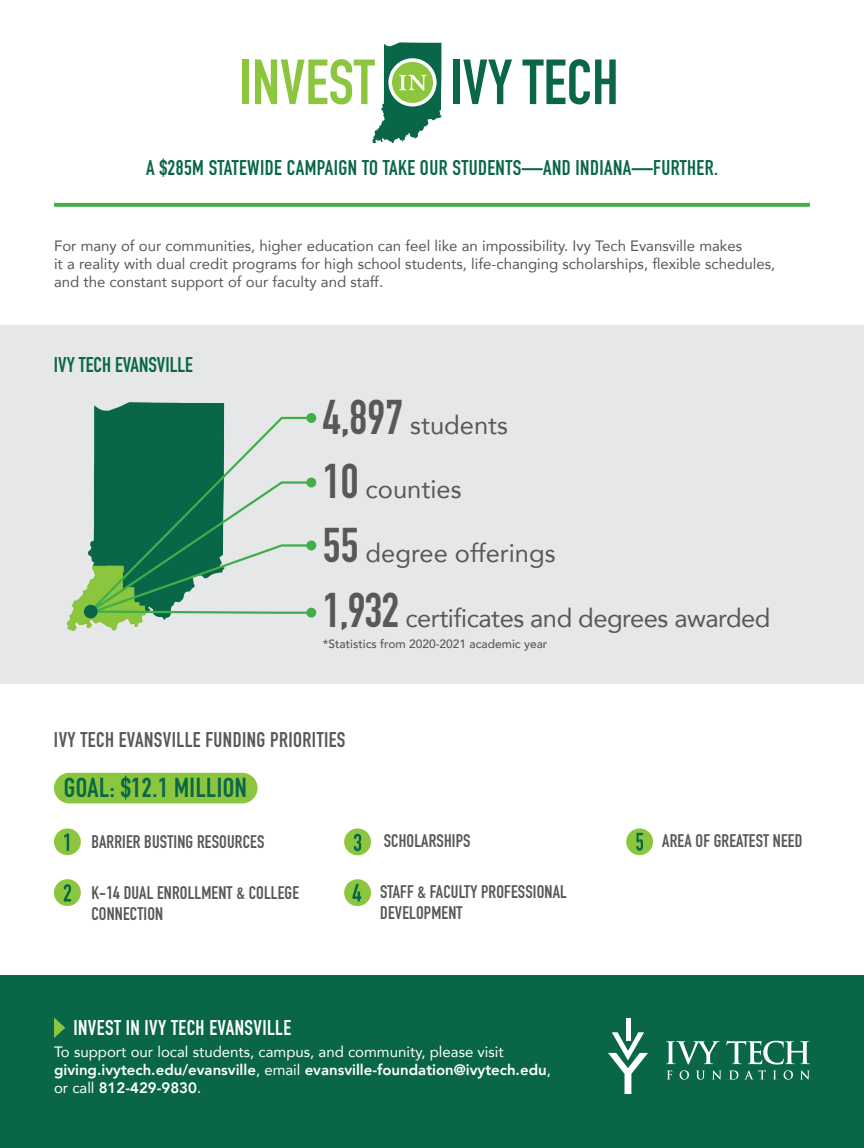
<style>
.page{position:relative;width:864px;height:1148px;background:#fff}
.page>*{position:absolute;margin:0;border:0;box-sizing:border-box;transform-origin:0 0}
.t1{font:27px "DIN Engschrift Std";letter-spacing:.02em;color:#096648}
.t2{font:25.5px "Avenir";letter-spacing:-.01em;color:#57585a}
.t3{font:21px "DIN Engschrift Std";letter-spacing:.02em;color:#096648}
.t4{font:21px "DIN Engschrift Std";letter-spacing:.02em;color:#57585a}
.t5{font:21px "DIN Engschrift Std";letter-spacing:.02em;color:#fff}
.t6{font:21px "DIN Engschrift Std";color:#096648}
.t7{font:18px/21px "DIN Engschrift Std";letter-spacing:.01em;color:#57585a}
.t8{font:15px/18px "Avenir";color:#57585a}
.t9{font:800 15px/18px "Avenir";color:#fff}
.t10{font:500 12px "Avenir";color:#57585a}
.s1{font-family:"DIN Engschrift Std";font-size:48px}
.s2{font-weight:400}
</style>
<div class="page">
<div style="left:0;top:325px;width:864px;height:358px;background:#e6e7e9"></div>
<div style="left:0;top:976px;width:864px;height:172px;background:#096648"></div>
<svg style="left:608px;top:1032px;width:40px;height:62px"></svg>
<hr style="left:626px;top:1017px;width:4px;height:23px;background:#fff">
<svg style="left:666px;top:1041px;width:54px;height:23px"></svg>
<svg style="left:726px;top:1040px;width:84px;height:24px"></svg>
<svg style="left:667px;top:1070px;width:5px;height:9px"></svg>
<svg style="left:680px;top:1070px;width:9px;height:9px"></svg>
<svg style="left:696px;top:1070px;width:9px;height:9px"></svg>
<svg style="left:712px;top:1070px;width:10px;height:9px"></svg>
<svg style="left:729px;top:1070px;width:9px;height:9px"></svg>
<svg style="left:745px;top:1070px;width:21px;height:9px"></svg>
<svg style="left:773px;top:1070px;width:3px;height:9px"></svg>
<svg style="left:784px;top:1070px;width:9px;height:9px"></svg>
<svg style="left:801px;top:1070px;width:9px;height:9px"></svg>
<svg style="left:54px;top:203px;width:756px;height:4px;background:#48b151"></svg>
<div style="left:243px;top:60px;width:6px;height:44px;background:#8bc63e"></div>
<div style="left:453px;top:60px;width:6px;height:44px;background:#096648"></div>
<svg style="left:463px;top:60px;width:49px;height:44px"></svg>
<svg style="left:522px;top:59px;width:94px;height:45px"></svg>
<svg style="left:255px;top:42px;width:187px;height:101px"></svg>
<svg style="left:54px;top:1017px;width:11px;height:21px"></svg>
<div style="left:54px;top:772px;width:204px;height:31px;background:#8bc63e;border-radius:15px"></div>
<div style="left:54px;top:828px;width:27px;height:27px;background:#8bc63e;border-radius:50%"></div>
<svg style="left:64px;top:833px;width:5px;height:17px"></svg>
<div style="left:54px;top:879px;width:27px;height:27px;background:#8bc63e;border-radius:50%"></div>
<svg style="left:64px;top:884px;width:7px;height:17px"></svg>
<div style="left:344px;top:828px;width:27px;height:27px;background:#8bc63e;border-radius:50%"></div>
<svg style="left:354px;top:833px;width:7px;height:18px"></svg>
<div style="left:344px;top:879px;width:27px;height:27px;background:#8bc63e;border-radius:50%"></div>
<svg style="left:353px;top:884px;width:8px;height:17px"></svg>
<div style="left:626px;top:828px;width:27px;height:27px;background:#8bc63e;border-radius:50%"></div>
<svg style="left:636px;top:832px;width:7px;height:18px"></svg>
<svg style="left:66px;top:402px;width:250px;height:229px"></svg>
<svg style="left:87px;top:416px;width:229px;height:199px"></svg>
<div style="left:84px;top:605px;width:14px;height:13px;background:#096648;border-radius:50%"></div>
<h3 class="t3" style="left:146px;top:155px;width:573px">A $285M STATEWIDE CAMPAIGN TO TAKE OUR STUDENTS—AND INDIANA—FURTHER.</h3>
<p class="t8" style="left:54px;top:236px;width:723px">For many of our communities, higher education can feel like an impossibility. Ivy Tech Evansville makes<br>it a reality with dual credit programs for high school students, life-changing scholarships, flexible schedules, and the constant support of our faculty and staff.</p>
<h3 class="t6" style="left:54px;top:352px;width:141px">IVY TECH EVANSVILLE</h3>
<h2 class="t2" style="left:323px;top:404px;width:187px"><span class="s1">4,897</span> students</h2>
<h2 class="t2" style="left:323px;top:468px;width:140px"><span class="s1">10</span> counties</h2>
<h2 class="t2" style="left:323px;top:533px;width:234px"><span class="s1">55</span> degree offerings</h2>
<h2 class="t2" style="left:323px;top:597px;width:449px"><span class="s1">1,932</span> certificates and degrees awarded</h2>
<p class="t10" style="left:323px;top:633px;width:226px">*Statistics from 2020-2021 academic year</p>
<h3 class="t4" style="left:54px;top:727px;width:293px">IVY TECH EVANSVILLE FUNDING PRIORITIES</h3>
<h1 class="t1" style="left:64px;top:772px;width:184px">GOAL: $12.1 MILLION</h1>
<p class="t7" style="left:91px;top:831px;width:175px">BARRIER BUSTING RESOURCES</p>
<p class="t7" style="left:91px;top:882px;width:209px">K-14 DUAL ENROLLMENT &amp; COLLEGE<br>CONNECTION</p>
<p class="t7" style="left:384px;top:830px;width:88px">SCHOLARSHIPS</p>
<p class="t7" style="left:380px;top:881px;width:188px">STAFF &amp; FACULTY PROFESSIONAL<br>DEVELOPMENT</p>
<h3 class="t5" style="left:74px;top:1014px;width:219px">INVEST IN IVY TECH EVANSVILLE</h3>
<p class="t9" style="left:54px;top:1042px;width:498px"><span class="s2">To support our local students, campus, and community, please visit </span>giving.ivytech.edu/evansville<span class="s2">, email</span> evansville-foundation@ivytech.edu<span class="s2">, or call</span> 812-429-9830<span class="s2">.</span></p>
<p class="t7" style="left:662px;top:830px;width:142px">AREA OF GREATEST NEED</p>
</div>
